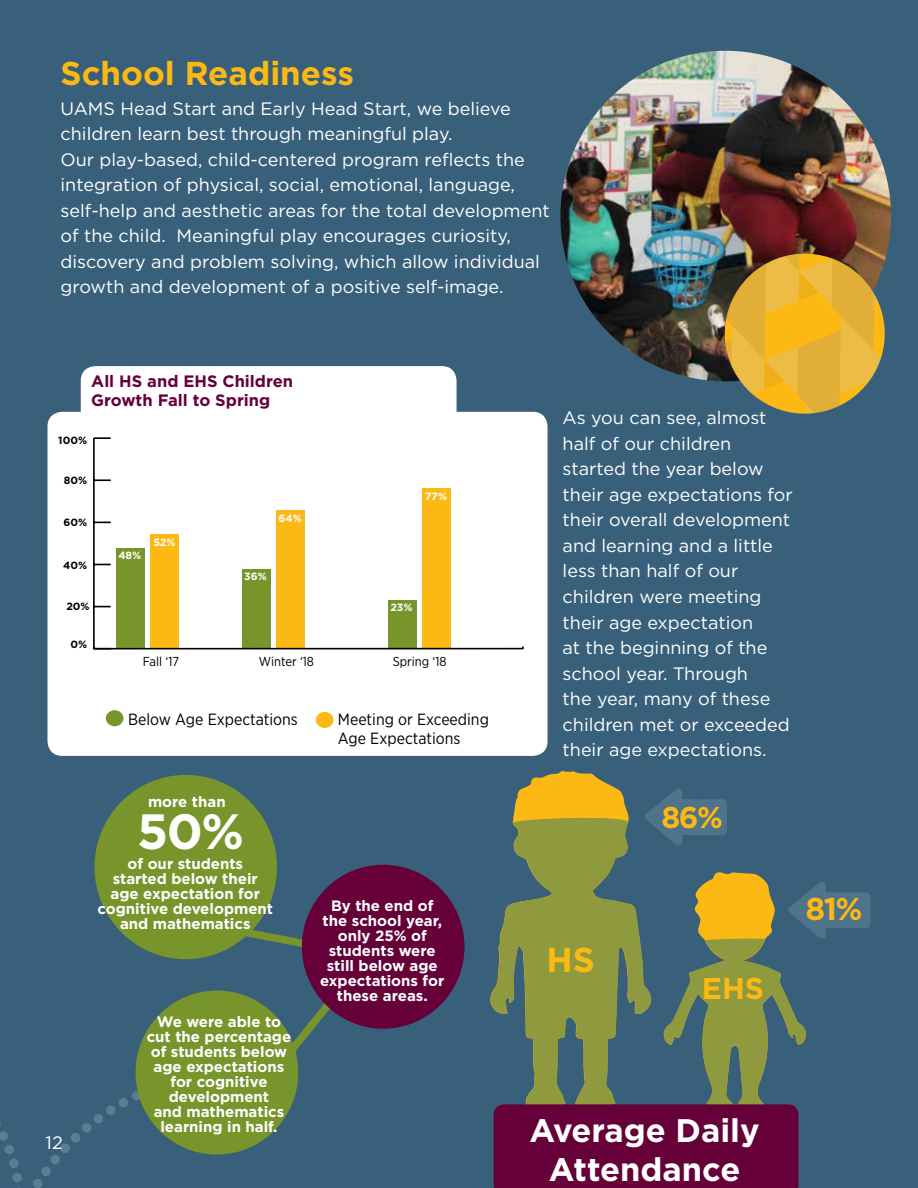
<style>
.page{position:relative;width:918px;height:1188px;background:#39607a}
.page>*{position:absolute;margin:0;border:0;box-sizing:border-box;transform-origin:0 0}
.t1{font:700 49.5px "Gotham";color:#fff}
.t2{font:700 34.5px "Gotham";color:#fdb913}
.t3{font:700 33px "Gotham";color:#fdb913}
.t4{font:700 32.7px/39.2px "Gotham";color:#fff;text-align:center}
.t5{font:700 31.5px "Gotham";color:#fdb913}
.t6{font:700 30px "Gotham";color:#fdb913}
.t7{font:18px/25.5px "Gotham";color:#fff}
.t8{font:700 16.5px/19.8px "Gotham";color:#650039}
.t9{font:16.2px/18.3px "Gotham Narrow";color:#000}
.t10{font:700 15px/15px "Gotham";color:#fff;text-align:center}
.t11{font:12.9px "Gotham Narrow";color:#000}
.t12{font:700 10.5px "Gotham";color:#fff}
.t13{font:700 10.5px "Gotham";color:#000}
</style>
<div class="page">
<svg style="left:33px;top:1066px;width:143px;height:122px"></svg>
<svg style="left:0;top:1121px;width:22px;height:67px"></svg>
<img style="left:560px;top:51px;width:331px;height:330px">
<svg style="left:714px;top:243px;width:177px;height:171px;background:#b6923b"></svg>
<svg style="left:514px;top:771px;width:114px;height:43px;fill:#fdb913"></svg>
<svg style="left:490px;top:814px;width:139px;height:195px;fill:#8f993e"></svg>
<svg style="left:645px;top:789px;width:82px;height:56px"></svg>
<svg style="left:494px;top:872px;width:377px;height:316px"></svg>
<div style="left:81px;top:366px;width:376px;height:80px;background:#fff;border-radius:15px"></div>
<div style="left:48px;top:412px;width:500px;height:344px;background:#fff;border-radius:15px"></div>
<div style="left:116px;top:548px;width:29px;height:101px;background:#78952c"></div>
<div style="left:150px;top:535px;width:29px;height:114px;background:#fdb913"></div>
<hr style="left:93px;top:438px;width:2px;height:211px;background:#000">
<svg style="left:95px;top:606px;width:16px;height:1px"></svg>
<svg style="left:95px;top:564px;width:16px;height:1px"></svg>
<svg style="left:95px;top:522px;width:16px;height:1px"></svg>
<svg style="left:95px;top:479px;width:16px;height:2px"></svg>
<svg style="left:94px;top:437px;width:17px;height:2px"></svg>
<div style="left:106px;top:710px;width:17px;height:16px;background:#78952c;border-radius:50%"></div>
<div style="left:316px;top:712px;width:18px;height:16px;background:#fdb913;border-radius:50%"></div>
<div style="left:242px;top:569px;width:28px;height:80px;background:#78952c"></div>
<div style="left:276px;top:510px;width:28px;height:139px;background:#fdb913"></div>
<div style="left:94px;top:775px;width:183px;height:184px;background:#78952c;border-radius:50%"></div>
<svg style="left:213px;top:918px;width:94px;height:37px"></svg>
<svg style="left:268px;top:977px;width:84px;height:99px"></svg>
<div style="left:302px;top:865px;width:163px;height:164px;background:#650039;border-radius:50%"></div>
<div style="left:136px;top:991px;width:162px;height:164px;background:#78952c;border-radius:50%"></div>
<div style="left:388px;top:600px;width:28px;height:49px;background:#78952c"></div>
<div style="left:422px;top:489px;width:28px;height:159px;background:#fdb913"></div>
<hr style="left:93px;top:648px;width:430px;height:2px;background:#000">
<svg style="left:93px;top:646px;width:18px;height:4px"></svg>
<h3 class="t3" style="left:61px;top:51px;width:295px">School Readiness</h3>
<p class="t7" style="left:61px;top:95px;width:491px">UAMS Head Start and Early Head Start, we believe children learn best through meaningful play.<br>Our play-based, child-centered program reflects the integration of physical, social, emotional, language, self-help and aesthetic areas for the total development of the child. Meaningful play encourages curiosity, discovery and problem solving, which allow individual growth and development of a positive self-image.</p>
<p class="t8" style="left:91px;top:371px;width:203px">All HS and EHS Children<br>Growth Fall to Spring</p>
<p class="t13" style="left:58px;top:434px;width:30px">100%</p>
<p class="t13" style="left:64px;top:474px;width:25px">80%</p>
<p class="t13" style="left:63px;top:515px;width:25px">60%</p>
<p class="t13" style="left:63px;top:558px;width:25px">40%</p>
<p class="t13" style="left:66px;top:600px;width:25px">20%</p>
<p class="t13" style="left:70px;top:638px;width:18px">0%</p>
<p class="t12" style="left:118px;top:548px;width:24px">48%</p>
<p class="t12" style="left:153px;top:536px;width:24px">52%</p>
<p class="t12" style="left:278px;top:511px;width:25px">64%</p>
<p class="t12" style="left:244px;top:570px;width:24px">36%</p>
<p class="t12" style="left:425px;top:489px;width:24px">77%</p>
<p class="t12" style="left:390px;top:601px;width:24px">23%</p>
<p class="t11" style="left:143px;top:654px;width:38px">Fall ‘17</p>
<p class="t11" style="left:259px;top:653px;width:57px">Winter ‘18</p>
<p class="t11" style="left:393px;top:653px;width:55px">Spring ‘18</p>
<p class="t9" style="left:128px;top:709px;width:171px">Below Age Expectations</p>
<p class="t9" style="left:338px;top:710px;width:153px">Meeting or Exceeding<br>Age Expectations</p>
<p class="t7" style="left:46px;top:1129px;width:19px">12</p>
<p class="t10" style="left:148px;top:794px;width:79px">more than</p>
<h1 class="t1" style="left:137px;top:798px;width:108px">50%</h1>
<p class="t10" style="left:98px;top:871px;width:177px">started below their age expectation for cognitive development and mathematics</p>
<p class="t10" style="left:128px;top:856px;width:117px">of our students</p>
<p class="t10" style="left:147px;top:1014px;width:146px">We were able to cut the percentage of students below age expectations for cognitive development<br>and mathematics learning in half.</p>
<p class="t10" style="left:320px;top:898px;width:126px">By the end of the school year, only 25% of students were still below age expectations for these areas.</p>
<p class="t7" style="left:563px;top:405px;width:232px">As you can see, almost half of our children started the year below their age expectations for their overall development and learning and a little less than half of our children were meeting their age expectation<br>at the beginning of the school year. Through<br>the year, many of these children met or exceeded their age expectations.</p>
<h3 class="t6" style="left:661px;top:797px;width:63px">86%</h3>
<h2 class="t2" style="left:547px;top:937px;width:50px">HS</h2>
<h3 class="t6" style="left:702px;top:969px;width:64px">EHS</h3>
<h3 class="t5" style="left:805px;top:888px;width:59px">81%</h3>
<h3 class="t4" style="left:530px;top:1111px;width:232px">Average Daily<br>Attendance</h3>
</div>
